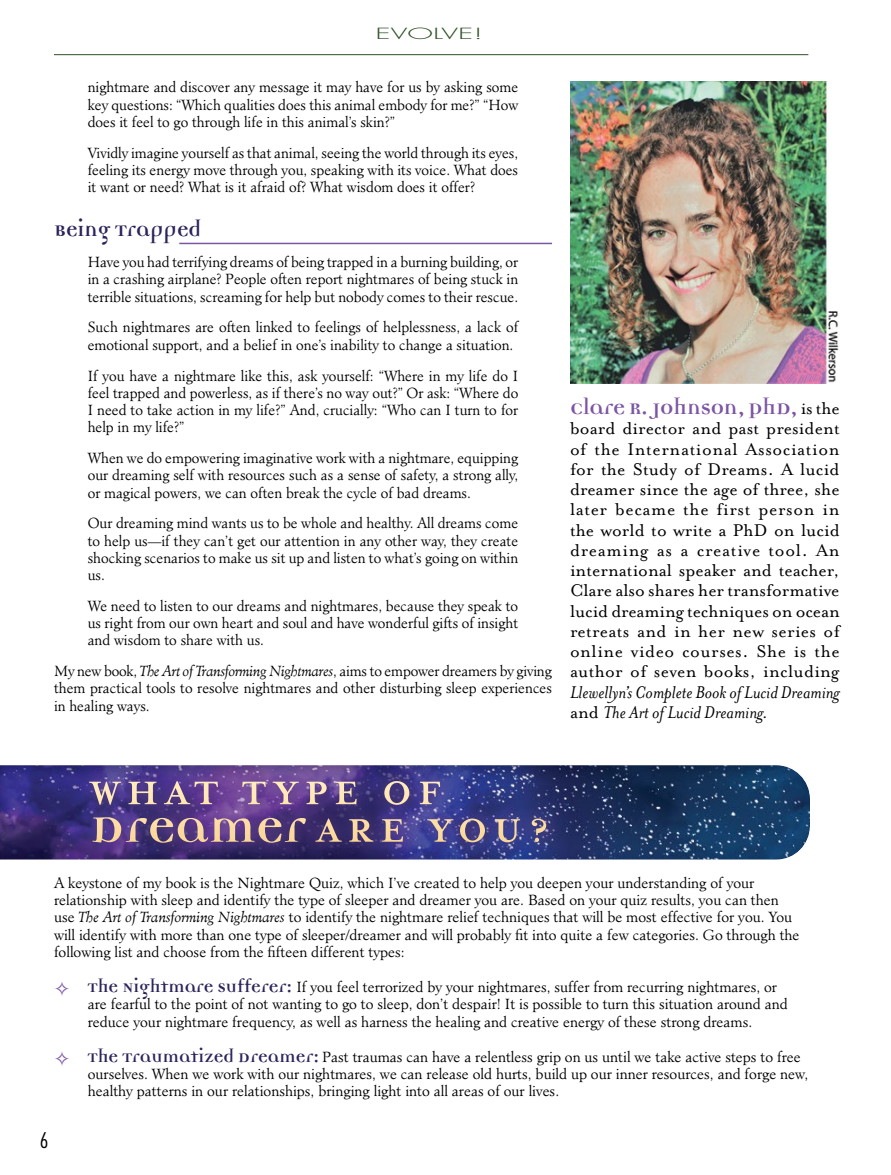
<style>
.page{position:relative;width:891px;height:1175px;background:#fff}
.page>*{position:absolute;margin:0;border:0;box-sizing:border-box;transform-origin:0 0}
.t1{font:700 24.75px "Democratica OT";letter-spacing:-.01em;color:#7c55a3}
.t2{font:700 24.75px "Democratica OT";color:#2d225a;scale:.96 1}
.t3{font:300 condensed 21px "Futura Std";color:#000}
.t4{font:19.5px/20.2px "Mrs Eaves OT";letter-spacing:.015em;color:#000;text-align:justify}
.t5{font:italic 19.5px/20.2px "Mrs Eaves OT";color:#000}
.t6{font:300 15px "Futura Std";color:#2f5126;scale:2 1}
.t7{font:300 14.25px/17.2px "Minister Std";color:#000;text-align:justify;scale:.96 1}
.t8{font:300 14.25px/17.2px "Minister Std";color:#000}
.s1{font-style:italic}
.s2{font-family:"Mrs Eaves OT";font-weight:400;font-size:19.5px;color:#000}
.s3{font-style:normal}
.s4{font-family:"Menlo";font-weight:400;font-size:27px;color:#7c55a3}
.s5{font-family:"Democratica OT";font-weight:700;font-size:20.25px;color:#2d225a}
</style>
<div class="page">
<hr style="left:54px;top:54px;width:754px;height:1px;background:#2f5126">
<hr style="left:179px;top:243px;width:373px;height:1px;background:#7c55a3">
<img style="left:570px;top:81px;width:269px;height:303px">
<div style="left:0;top:754px;width:822px;height:106px;background:#2d225a;opacity:.45"></div>
<div style="left:71px;top:762px;width:493px;height:99px;background:#7c55a3;opacity:.4"></div>
<svg style="left:92px;top:817px;width:197px;height:25px;background:#876b8b"></svg>
<svg style="left:89px;top:781px;width:351px;height:23px;background:#7d6595"></svg>
<p class="t6" style="left:376px;top:25px;width:55px">EVOLVE!</p>
<p class="t7" style="left:88px;top:79px;width:450px">nightmare and discover any message it may have for us by asking some key questions: “Which qualities does this animal embody for me?” “How does it feel to go through life in this animal’s skin?”</p>
<p class="t7" style="left:88px;top:144px;width:450px">Vividly imagine yourself as that animal, seeing the world through its eyes, feeling its energy move through you, speaking with its voice. What does it want or need? What is it afraid of? What wisdom does it offer?</p>
<h1 class="t2" style="left:54px;top:218px;width:155px">Being Trapped</h1>
<p class="t7" style="left:88px;top:253px;width:450px">Have you had terrifying dreams of being trapped in a burning building, or in a crashing airplane? People often report nightmares of being stuck in terrible situations, screaming for help but nobody comes to their rescue.</p>
<p class="t7" style="left:88px;top:319px;width:450px">Such nightmares are often linked to feelings of helplessness, a lack of emotional support, and a belief in one’s inability to change a situation.</p>
<p class="t7" style="left:88px;top:367px;width:450px">If you have a nightmare like this, ask yourself: “Where in my life do I feel trapped and powerless, as if there’s no way out?” Or ask: “Where do I need to take action in my life?” And, crucially: “Who can I turn to for help in my life?”</p>
<p class="t7" style="left:88px;top:449px;width:450px">When we do empowering imaginative work with a nightmare, equipping our dreaming self with resources such as a sense of safety, a strong ally, or magical powers, we can often break the cycle of bad dreams.</p>
<p class="t7" style="left:88px;top:515px;width:450px">Our dreaming mind wants us to be whole and healthy. All dreams come to help us—if they can’t get our attention in any other way, they create shocking scenarios to make us sit up and listen to what’s going on within us.</p>
<p class="t7" style="left:88px;top:597px;width:450px">We need to listen to our dreams and nightmares, because they speak to us right from our own heart and soul and have wonderful gifts of insight and wisdom to share with us.</p>
<p class="t7" style="left:54px;top:662px;width:520px">My new book, <span class="s1">The Art of Transforming Nightmares</span>, aims to empower dreamers by giving them practical tools to resolve nightmares and other disturbing sleep experiences in healing ways.</p>
<h1 class="t1" style="left:570px;top:396px;width:271px">Clare R. Johnson, PhD, <span class="s2">is the</span></h1>
<p class="t4" style="left:570px;top:418px;width:271px">board director and past president of the International Association for the Study of Dreams. A lucid dreamer since the age of three, she later became the first person in the world to write a PhD on lucid dreaming as a creative tool. An international speaker and teacher, Clare also shares her transformative lucid dreaming techniques on ocean retreats and in her new series of online video courses. She is the author of seven books, including</p>
<h3 class="t5" style="left:570px;top:682px;width:271px">Llewellyn’s Complete Book of Lucid Dreaming <span class="s3">and</span> The Art of Lucid Dreaming.</h3>
<p class="t8" style="left:54px;top:874px;width:747px">A keystone of my book is the Nightmare Quiz, which I’ve created to help you deepen your understanding of your relationship with sleep and identify the type of sleeper and dreamer you are. Based on your quiz results, you can then use <span class="s1">The Art of Transforming Nightmares</span> to identify the nightmare relief techniques that will be most effective for you. You will identify with more than one type of sleeper/dreamer and will probably fit into quite a few categories. Go through the following list and choose from the fifteen different types:</p>
<p class="t8" style="left:88px;top:978px;width:702px;text-indent:-34px"><span class="s4">✧</span> <span class="s5">The Nightmare Sufferer:</span> If you feel terrorized by your nightmares, suffer from recurring nightmares, or are fearful to the point of not wanting to go to sleep, don’t despair! It is possible to turn this situation around and reduce your nightmare frequency, as well as harness the healing and creative energy of these strong dreams.</p>
<p class="t8" style="left:88px;top:1048px;width:722px;text-indent:-34px"><span class="s4">✧</span> <span class="s5">The Traumatized Dreamer:</span> Past traumas can have a relentless grip on us until we take active steps to free ourselves. When we work with our nightmares, we can release old hurts, build up our inner resources, and forge new, healthy patterns in our relationships, bringing light into all areas of our lives.</p>
<h2 class="t3" style="left:40px;top:1127px;width:10px">6</h2>
</div>
